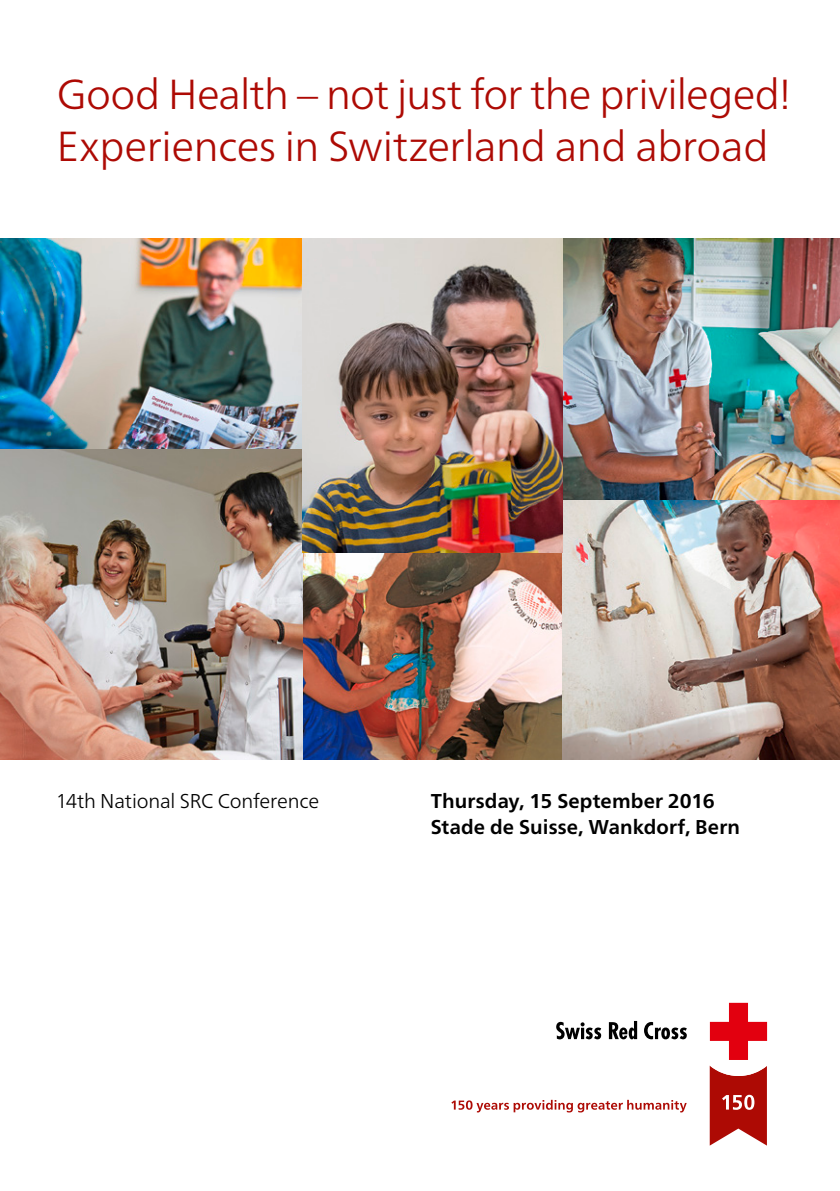
<style>
.page{position:relative;width:840px;height:1191px;background:#fff}
.page>*{position:absolute;margin:0;border:0;box-sizing:border-box;transform-origin:0 0}
.HT_rot{font:300 42px "Frutiger Neue LTW1 G";letter-spacing:-.015em;color:#ad0a04}
.HT_klein_o__Ausricht{font:700 20px/25.6px "Frutiger Neue LTW1 G";letter-spacing:.005em;color:#000}
.HT_klein_o__Ausricht-2{font:300 20px "Frutiger Neue LTW1 G";letter-spacing:-.01em;color:#000}
</style>
<div class="page">
<svg style="left:709px;top:1002px;width:57px;height:143px"></svg>
<svg style="left:451px;top:1099px;width:235px;height:13px"></svg>
<svg style="left:556px;top:1021px;width:45px;height:18px"></svg>
<svg style="left:608px;top:1021px;width:28px;height:18px"></svg>
<svg style="left:644px;top:1022px;width:42px;height:17px"></svg>
<img style="left:302px;top:552px;width:260px;height:207px">
<img style="left:562px;top:499px;width:277px;height:260px">
<img style="left:562px;top:238px;width:277px;height:261px">
<img style="left:0;top:448px;width:302px;height:311px">
<img style="left:0;top:238px;width:302px;height:210px">
<img style="left:302px;top:238px;width:260px;height:314px">
<p class="HT_rot" style="left:57px;top:69px;width:735px">Good Health – not just for the privileged!</p>
<p class="HT_rot" style="left:57px;top:121px;width:713px">Experiences in Switzerland and abroad</p>
<p class="HT_klein_o__Ausricht-2" style="left:56px;top:788px;width:265px">14th National SRC Conference</p>
<p class="HT_klein_o__Ausricht" style="left:430px;top:788px;width:310px">Thursday, 15 September 2016<br>Stade de Suisse, Wankdorf, Bern</p>
</div>
